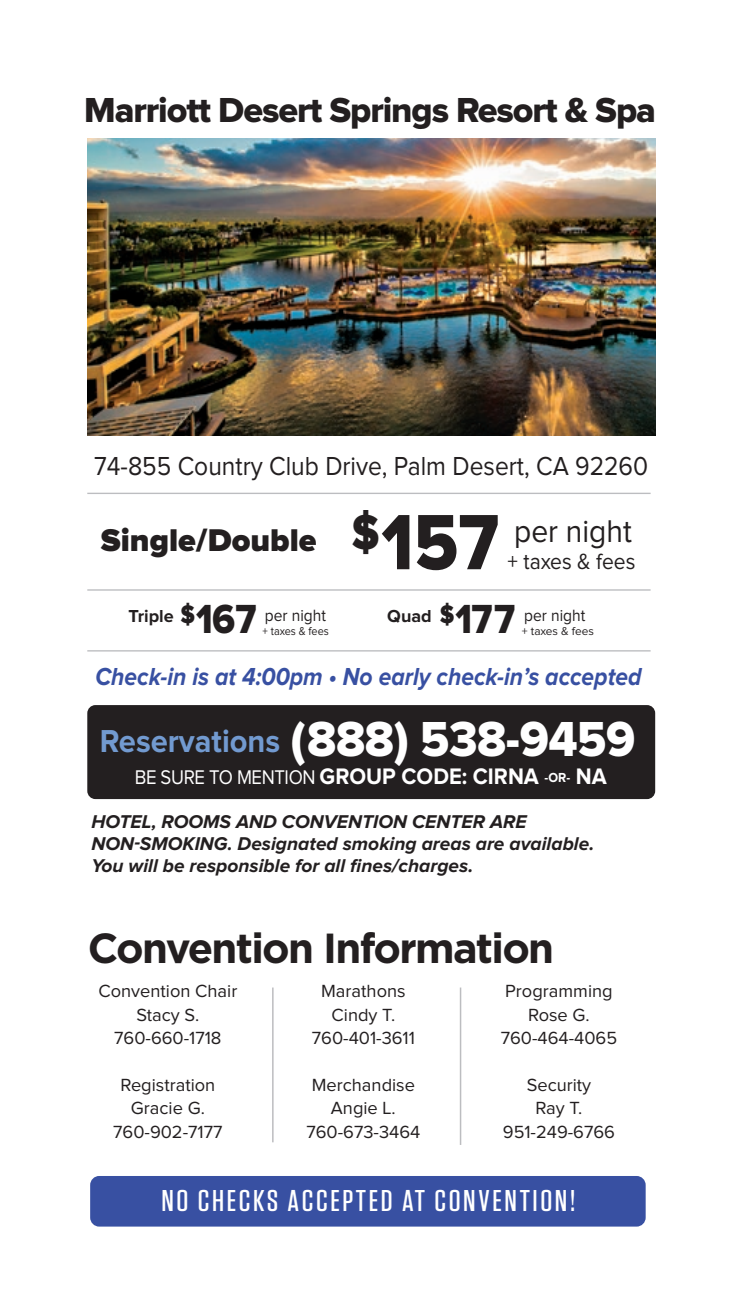
<style>
.page{position:relative;width:756px;height:1296px;background:#fff}
.page>*{position:absolute;margin:0;border:0;box-sizing:border-box;transform-origin:0 0}
.t1{font:81.3px "Proxima Nova Extrabld";color:#231f20;scale:.89 1}
.t2{font:51px "Proxima Nova Extrabld";letter-spacing:-.01em;color:#fff;scale:.93 1}
.t3{font:42.3px "Proxima Nova Extrabld";letter-spacing:-.01em;color:#231f20;scale:.89 1}
.t4{font:700 42px "Gotham";letter-spacing:-.04em;color:#231f20}
.t5{font:36px "Proxima Nova Extrabld";letter-spacing:-.03em;color:#231f20}
.t6{font:900 32.7px "Proxima Nova";color:#231f20}
.t7{font:32.7px "Proxima Nova";color:#231f20;scale:.92 1}
.t8{font:500 30px "Tungsten";letter-spacing:.08em;color:#fff;scale:1.1 1}
.t9{font:27px "Proxima Nova";color:#231f20;scale:.91 1}
.t10{font:26.4px "Proxima Nova Extrabld";color:#231f20;scale:.89 1}
.t11{font:italic 700 25.5px "Proxima Nova";color:#3850a2;scale:.9 1}
.t12{font:700 23.4px "Proxima Nova";color:#fff;scale:.94 1}
.t13{font:22.8px "Proxima Nova";color:#231f20;scale:.92 1}
.t14{font:italic 700 19.2px/21.9px "Proxima Nova";color:#231f20}
.t15{font:18.3px/23.4px "Proxima Nova";color:#231f20;text-align:center}
.t16{font:700 18px "Proxima Nova";color:#231f20}
.t17{font:16.8px "Proxima Nova";color:#231f20;scale:.92 1}
.t18{font:11.7px "Proxima Nova";color:#231f20}
.t19{font:11.7px "Proxima Nova";color:#231f20;scale:.92 1}
.s1{font-family:"Proxima Nova";font-weight:700;font-size:33px;color:#729ad0}
.s2{font-weight:400;font-size:20.7px}
.s3{font-size:13.5px}
</style>
<div class="page">
<img style="left:87px;top:138px;width:568px;height:298px">
<div style="left:87px;top:705px;width:568px;height:94px;background:#231f20;border-radius:8px"></div>
<hr style="left:87px;top:493px;width:564px;height:1px;background:#bcbdc0">
<hr style="left:87px;top:589px;width:564px;height:2px;background:#bcbdc0">
<hr style="left:87px;top:650px;width:564px;height:2px;background:#bcbdc0">
<div style="left:90px;top:1176px;width:556px;height:51px;background:#3850a2;border-radius:9px"></div>
<hr style="left:272px;top:988px;width:2px;height:154px;background:#bcbdc0">
<hr style="left:460px;top:988px;width:1px;height:157px;background:#bcbdc0">
<h3 class="t5" style="left:84px;top:93px;width:573px">Marriott Desert Springs Resort &amp; Spa</h3>
<h3 class="t9" style="left:94px;top:453px;width:610px">74-855 Country Club Drive, Palm Desert, CA 92260</h3>
<h3 class="t6" style="left:101px;top:525px;width:217px">Single/Double</h3>
<h1 class="t1" style="left:351px;top:505px;width:167px"><sup>$</sup>157</h1>
<h3 class="t7" style="left:514px;top:516px;width:129px">per night</h3>
<p class="t13" style="left:508px;top:551px;width:140px">+ taxes &amp; fees</p>
<h3 class="t10" style="left:181px;top:602px;width:18px">$</h3>
<p class="t16" style="left:387px;top:608px;width:46px">Quad</p>
<h3 class="t3" style="left:196px;top:600px;width:69px">167</h3>
<p class="t17" style="left:265px;top:607px;width:68px">per night</p>
<p class="t16" style="left:129px;top:608px;width:47px">Triple</p>
<p class="t19" style="left:263px;top:626px;width:74px">+ taxes &amp; fees</p>
<h3 class="t3" style="left:440px;top:600px;width:86px"><sup>$</sup>177</h3>
<p class="t17" style="left:524px;top:607px;width:68px">per night</p>
<p class="t18" style="left:522px;top:626px;width:74px">+ taxes &amp; fees</p>
<h3 class="t11" style="left:96px;top:665px;width:608px">Check-in is at 4:00pm • No early check-in’s accepted</h3>
<h2 class="t2" style="left:100px;top:715px;width:577px"><span class="s1">Reservations</span> (888) 538-9459</h2>
<p class="t12" style="left:135px;top:766px;width:504px"><span class="s2">BE SURE TO MENTION</span> GROUP CODE: CIRNA <span class="s3">-OR-</span> NA</p>
<p class="t14" style="left:92px;top:811px;width:504px">HOTEL, ROOMS AND CONVENTION CENTER ARE<br>NON-SMOKING. Designated smoking areas are available.<br>You will be responsible for all fines/charges.</p>
<h3 class="t4" style="left:88px;top:920px;width:468px">Convention Information</h3>
<p class="t15" style="left:98px;top:980px;width:141px">Convention Chair<br>Stacy S.<br>760-660-1718</p>
<p class="t15" style="left:113px;top:1074px;width:111px">Registration<br>Gracie G.<br>760-902-7177</p>
<p class="t15" style="left:312px;top:980px;width:105px">Marathons<br>Cindy T.<br>760-401-3611</p>
<p class="t15" style="left:306px;top:1074px;width:115px">Merchandise<br>Angie L.<br>760-673-3464</p>
<p class="t15" style="left:501px;top:980px;width:118px">Programming<br>Rose G.<br>760-464-4065</p>
<p class="t15" style="left:503px;top:1074px;width:114px">Security<br>Ray T.<br>951-249-6766</p>
<h3 class="t8" style="left:161px;top:1185px;width:378px">NO CHECKS ACCEPTED AT CONVENTION!</h3>
</div>
